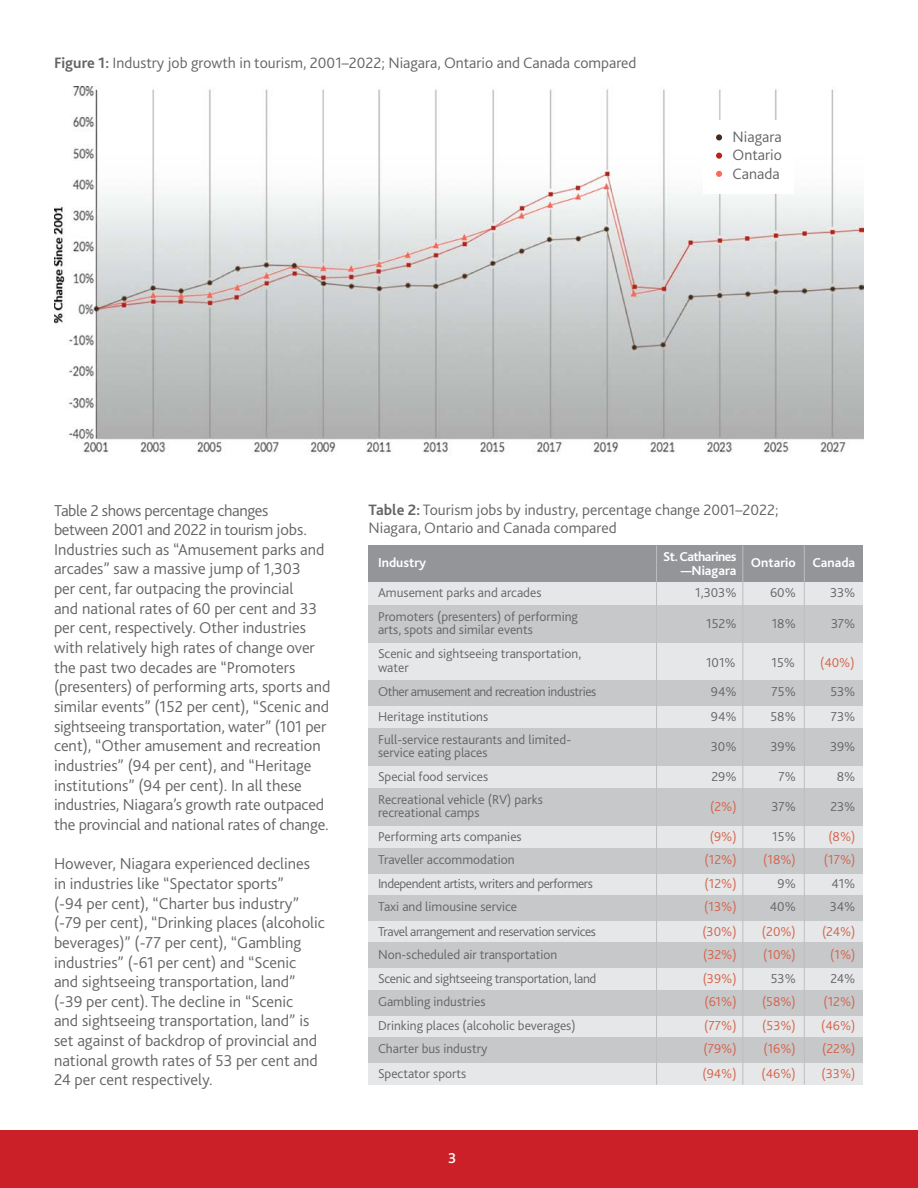
<style>
.page{position:relative;width:918px;height:1188px;background:#fff}
.page>*{position:absolute;margin:0;border:0;box-sizing:border-box;transform-origin:0 0}
.t1{font:300 16.5px/19.6px "Bliss 2";color:#636466}
.t2{font:300 15.75px/18.9px "Bliss 2";color:#636466;text-align:justify}
.t3{font:500 15px "Bliss 2";color:#fff}
.t4{font:300 13.5px/13.5px "Bliss 2";color:#636466}
.t5{font:300 13.5px "Bliss 2";color:#d56048}
.t6{font:300 13.5px "Bliss 2";letter-spacing:-.03em;color:#636466}
.t7{font:300 13.5px "Bliss 2";letter-spacing:-.02em;color:#636466}
.t8{font:700 13.5px "Bliss 2";color:#fff}
.t9{font:700 13.5px/13.5px "Bliss 2";letter-spacing:-.04em;color:#fff;text-align:right}
.s1{font-weight:700}
</style>
<div class="page">
<div style="left:0;top:1130px;width:918px;height:58px;background:#cb2027"></div>
<img style="left:54px;top:86px;width:810px;height:368px">
<div style="left:703px;top:120px;width:91px;height:74px;background:#fff"></div>
<svg style="left:716px;top:134px;width:6px;height:6px"></svg>
<svg style="left:716px;top:153px;width:6px;height:6px"></svg>
<svg style="left:716px;top:171px;width:6px;height:6px"></svg>
<div style="left:369px;top:545px;width:494px;height:37px;background:#939598"></div>
<div style="left:369px;top:582px;width:494px;height:22px;background:#e6e7e8"></div>
<div style="left:369px;top:705px;width:494px;height:23px;background:#e6e7e8"></div>
<div style="left:369px;top:766px;width:494px;height:22px;background:#e6e7e8"></div>
<div style="left:369px;top:826px;width:494px;height:22px;background:#e6e7e8"></div>
<div style="left:369px;top:920px;width:494px;height:23px;background:#e6e7e8"></div>
<div style="left:369px;top:873px;width:494px;height:22px;background:#e6e7e8"></div>
<div style="left:369px;top:968px;width:494px;height:22px;background:#e6e7e8"></div>
<div style="left:369px;top:1015px;width:494px;height:22px;background:#e6e7e8"></div>
<div style="left:369px;top:1062px;width:494px;height:23px;background:#e6e7e8"></div>
<div style="left:369px;top:642px;width:494px;height:38px;background:#e6e7e8"></div>
<div style="left:369px;top:605px;width:494px;height:37px;background:#c7c8ca"></div>
<div style="left:369px;top:728px;width:494px;height:38px;background:#c7c8ca"></div>
<div style="left:369px;top:788px;width:494px;height:38px;background:#c7c8ca"></div>
<div style="left:369px;top:680px;width:494px;height:25px;background:#c7c8ca"></div>
<div style="left:369px;top:848px;width:494px;height:25px;background:#c7c8ca"></div>
<div style="left:369px;top:895px;width:494px;height:25px;background:#c7c8ca"></div>
<div style="left:369px;top:943px;width:494px;height:25px;background:#c7c8ca"></div>
<div style="left:369px;top:990px;width:494px;height:25px;background:#c7c8ca"></div>
<div style="left:369px;top:1037px;width:494px;height:25px;background:#c7c8ca"></div>
<hr style="left:804px;top:545px;width:1px;height:540px;background:#bcbec0">
<hr style="left:742px;top:545px;width:1px;height:540px;background:#bcbec0">
<hr style="left:656px;top:545px;width:1px;height:540px;background:#bcbec0">
<p class="t2" style="left:54px;top:53px;width:584px"><span class="s1">Figure 1:</span> Industry job growth in tourism, 2001–2022; Niagara, Ontario and Canada compared</p>
<p class="t2" style="left:733px;top:126px;width:51px">Niagara Ontario Canada</p>
<p class="t1" style="left:54px;top:500px;width:278px">Table 2 shows percentage changes<br>between 2001 and 2022 in tourism jobs.<br>Industries such as “Amusement parks and arcades” saw a massive jump of 1,303<br>per cent, far outpacing the provincial<br>and national rates of 60 per cent and 33 per cent, respectively. Other industries with relatively high rates of change over the past two decades are “Promoters (presenters) of performing arts, sports and similar events” (152 per cent), “Scenic and sightseeing transportation, water” (101 per cent), “Other amusement and recreation industries” (94 per cent), and “Heritage institutions” (94 per cent). In all these industries, Niagara’s growth rate outpaced the provincial and national rates of change.</p>
<p class="t1" style="left:54px;top:854px;width:272px">However, Niagara experienced declines in industries like “Spectator sports”<br>(-94 per cent), “Charter bus industry” (-79 per cent), “Drinking places (alcoholic beverages)” (-77 per cent), “Gambling industries” (-61 per cent) and “Scenic<br>and sightseeing transportation, land” (-39 per cent). The decline in “Scenic<br>and sightseeing transportation, land” is set against of backdrop of provincial and national growth rates of 53 per cent and 24 per cent respectively.</p>
<p class="t2" style="left:369px;top:500px;width:411px"><span class="s1">Table 2:</span> Tourism jobs by industry, percentage change 2001–2022;<br>Niagara, Ontario and Canada compared</p>
<p class="t8" style="left:378px;top:554px;width:50px">Industry</p>
<p class="t4" style="left:378px;top:586px;width:165px">Amusement parks and arcades</p>
<p class="t4" style="left:378px;top:609px;width:201px">Promoters (presenters) of performing arts, spots and similar events</p>
<p class="t4" style="left:378px;top:647px;width:205px">Scenic and sightseeing transportation, water</p>
<p class="t6" style="left:378px;top:684px;width:220px">Other amusement and recreation industries</p>
<p class="t4" style="left:378px;top:709px;width:112px">Heritage institutions</p>
<p class="t4" style="left:378px;top:732px;width:195px">Full-service restaurants and limited&shy;service eating places</p>
<p class="t4" style="left:378px;top:792px;width:166px">Recreational vehicle (RV) parks recreational camps</p>
<p class="t4" style="left:378px;top:769px;width:112px">Special food services</p>
<p class="t4" style="left:378px;top:829px;width:145px">Performing arts companies</p>
<p class="t4" style="left:378px;top:853px;width:138px">Traveller accommodation</p>
<p class="t4" style="left:378px;top:900px;width:141px">Taxi and limousine service</p>
<p class="t4" style="left:378px;top:947px;width:181px">Non-scheduled air transportation</p>
<p class="t4" style="left:378px;top:995px;width:109px">Gambling industries</p>
<p class="t4" style="left:378px;top:1042px;width:111px">Charter bus industry</p>
<p class="t6" style="left:378px;top:876px;width:216px">Independent artists, writers and performers</p>
<p class="t6" style="left:378px;top:923px;width:219px">Travel arrangement and reservation services</p>
<p class="t7" style="left:378px;top:970px;width:220px">Scenic and sightseeing transportation, land</p>
<p class="t4" style="left:378px;top:1019px;width:199px">Drinking places (alcoholic beverages)</p>
<p class="t4" style="left:378px;top:1066px;width:90px">Spectator sports</p>
<p class="t3" style="left:448px;top:1149px;width:10px">3</p>
<p class="t9" style="left:663px;top:550px;width:75px">St. Catharines —Niagara</p>
<p class="t4" style="left:695px;top:586px;width:43px">1,303%</p>
<p class="t8" style="left:751px;top:554px;width:106px">Ontario Canada</p>
<p class="t4" style="left:830px;top:586px;width:27px">33%</p>
<p class="t4" style="left:770px;top:586px;width:27px">60%</p>
<p class="t4" style="left:706px;top:617px;width:32px">152%</p>
<p class="t4" style="left:772px;top:617px;width:26px">18%</p>
<p class="t4" style="left:831px;top:617px;width:26px">37%</p>
<p class="t4" style="left:706px;top:655px;width:31px">101%</p>
<p class="t4" style="left:772px;top:655px;width:25px">15%</p>
<p class="t5" style="left:820px;top:654px;width:36px">(40%)</p>
<p class="t4" style="left:711px;top:685px;width:27px">94%</p>
<p class="t4" style="left:772px;top:685px;width:26px">75%</p>
<p class="t4" style="left:830px;top:685px;width:27px">53%</p>
<p class="t4" style="left:711px;top:709px;width:27px">94%</p>
<p class="t4" style="left:770px;top:709px;width:27px">58%</p>
<p class="t4" style="left:831px;top:709px;width:26px">73%</p>
<p class="t4" style="left:711px;top:740px;width:27px">30%</p>
<p class="t4" style="left:770px;top:740px;width:27px">39%</p>
<p class="t4" style="left:830px;top:740px;width:27px">39%</p>
<p class="t4" style="left:711px;top:769px;width:27px">29%</p>
<p class="t4" style="left:778px;top:769px;width:19px">7%</p>
<p class="t4" style="left:837px;top:769px;width:20px">8%</p>
<p class="t5" style="left:710px;top:798px;width:28px">(2%)</p>
<p class="t4" style="left:771px;top:799px;width:26px">37%</p>
<p class="t4" style="left:830px;top:799px;width:27px">23%</p>
<p class="t5" style="left:710px;top:828px;width:28px">(9%)</p>
<p class="t4" style="left:772px;top:829px;width:25px">15%</p>
<p class="t5" style="left:828px;top:828px;width:29px">(8%)</p>
<p class="t5" style="left:705px;top:851px;width:33px">(12%)</p>
<p class="t5" style="left:704px;top:899px;width:34px">(13%)</p>
<p class="t5" style="left:703px;top:946px;width:35px">(32%)</p>
<p class="t5" style="left:705px;top:993px;width:33px">(61%)</p>
<p class="t5" style="left:704px;top:1041px;width:35px">(79%)</p>
<p class="t5" style="left:705px;top:876px;width:33px">(12%)</p>
<p class="t5" style="left:702px;top:923px;width:36px">(30%)</p>
<p class="t5" style="left:703px;top:970px;width:35px">(39%)</p>
<p class="t5" style="left:704px;top:1018px;width:34px">(77%)</p>
<p class="t5" style="left:702px;top:1065px;width:36px">(94%)</p>
<p class="t5" style="left:763px;top:851px;width:34px">(18%)</p>
<p class="t4" style="left:770px;top:900px;width:28px">40%</p>
<p class="t5" style="left:763px;top:946px;width:34px">(10%)</p>
<p class="t5" style="left:762px;top:993px;width:35px">(58%)</p>
<p class="t5" style="left:763px;top:1041px;width:34px">(16%)</p>
<p class="t4" style="left:778px;top:877px;width:20px">9%</p>
<p class="t5" style="left:762px;top:923px;width:35px">(20%)</p>
<p class="t4" style="left:771px;top:972px;width:27px">53%</p>
<p class="t5" style="left:762px;top:1018px;width:35px">(53%)</p>
<p class="t5" style="left:762px;top:1065px;width:36px">(46%)</p>
<p class="t5" style="left:824px;top:851px;width:33px">(17%)</p>
<p class="t4" style="left:830px;top:900px;width:27px">34%</p>
<p class="t5" style="left:830px;top:946px;width:27px">(1%)</p>
<p class="t5" style="left:823px;top:993px;width:33px">(12%)</p>
<p class="t5" style="left:822px;top:1041px;width:35px">(22%)</p>
<p class="t4" style="left:831px;top:877px;width:26px">41%</p>
<p class="t5" style="left:822px;top:923px;width:35px">(24%)</p>
<p class="t4" style="left:831px;top:972px;width:26px">24%</p>
<p class="t5" style="left:821px;top:1018px;width:36px">(46%)</p>
<p class="t5" style="left:822px;top:1065px;width:35px">(33%)</p>
</div>
